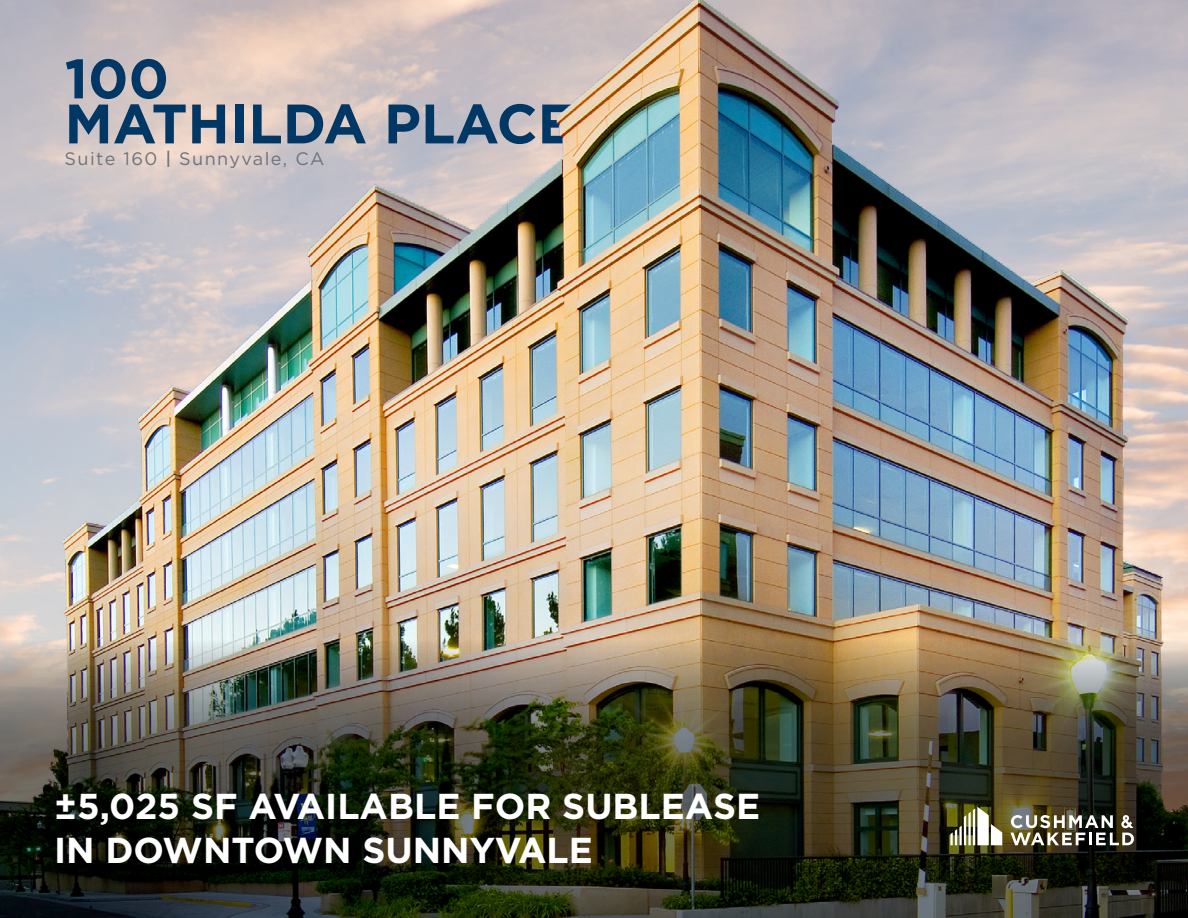
<style>
.page{position:relative;width:1188px;height:918px;background:#fff}
.page>*{position:absolute;margin:0;border:0;box-sizing:border-box;transform-origin:0 0}
.t1{font:700 55.5px/45px "Gotham";color:#003764}
.t2{font:700 36px/43.2px "Gotham";color:#fff}
.t3{font:18px "Gotham";letter-spacing:.08em;color:#6a747b}
.s1{font-family:"Poppins"}
</style>
<div class="page">
<img style="left:0;top:0;width:1188px;height:640px">
<img style="left:0;top:640px;width:1188px;height:278px">
<svg style="left:950px;top:807px;width:52px;height:38px"></svg>
<svg style="left:1011px;top:815px;width:123px;height:30px"></svg>
<h1 class="t1" style="left:65px;top:56px;width:512px">100<br>MATHILDA PLACE</h1>
<p class="t3" style="left:65px;top:147px;width:261px">Suite 160 <span class="s1">|</span> Sunnyvale, CA</p>
<p class="t2" style="left:54px;top:785px;width:708px">±5,025 SF AVAILABLE FOR SUBLEASE<br>IN DOWNTOWN SUNNYVALE</p>
</div>
